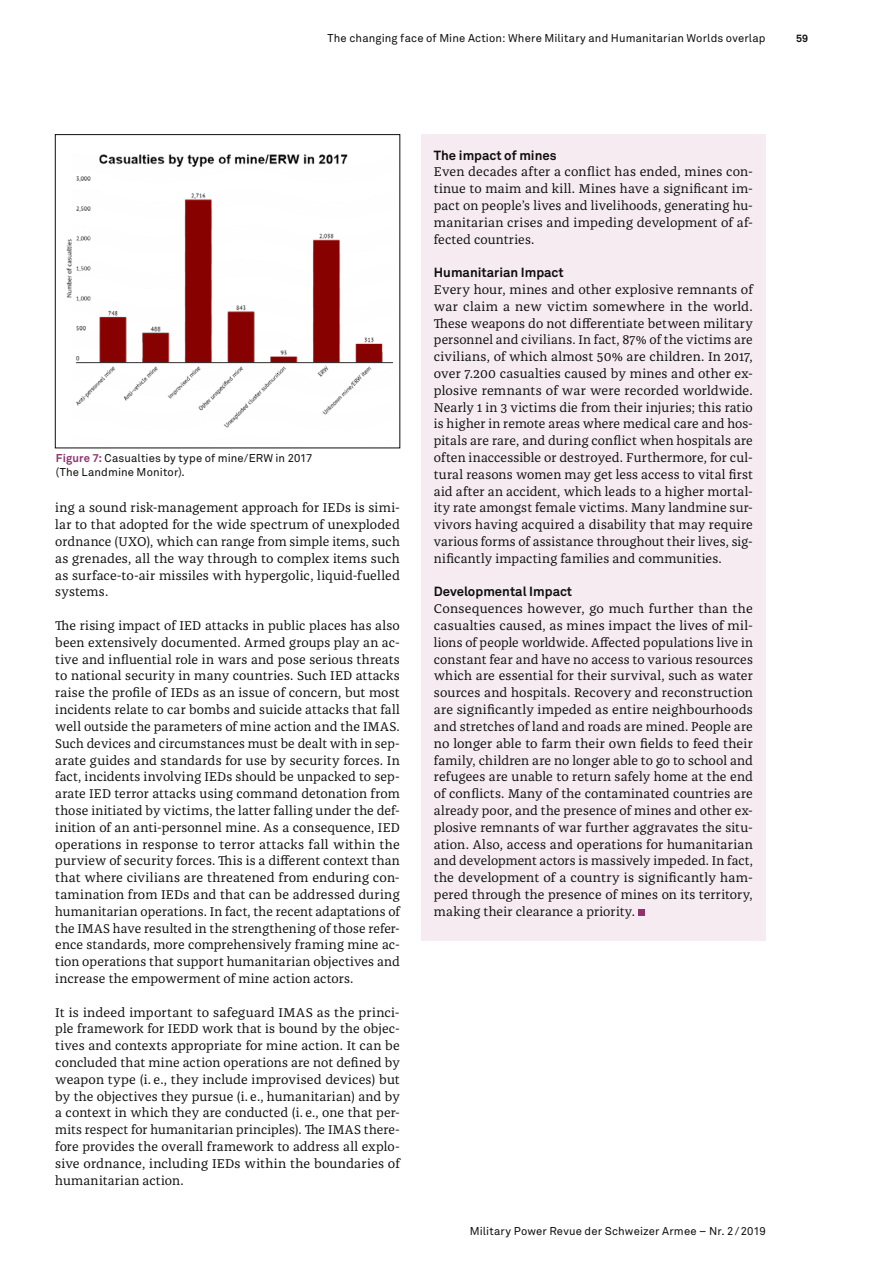
<style>
.page{position:relative;width:872px;height:1263px;background:#fff}
.page>*{position:absolute;margin:0;border:0;box-sizing:border-box;transform-origin:0 0}
._02_01_Grundtext{font:13.2px/16.8px "Franziska OT";letter-spacing:.01em;color:#0e0e0d;text-align:justify}
._01_04_Zwischentitel{font:700 13.2px "Akkurat Pro";color:#0e0e0d}
._04_03_Legende{font:11.25px/13.5px "Akkurat Pro";letter-spacing:.015em;color:#0e0e0d}
.t1{font:700 10.5px "Akkurat Pro";color:#0e0e0d}
.s1{font-weight:700;color:#91326c}
</style>
<div class="page">
<div style="left:421px;top:134px;width:344px;height:807px;background:#f5ebf1"></div>
<div style="left:638px;top:909px;width:6px;height:7px;background:#91326c"></div>
<img style="left:66px;top:154px;width:326px;height:274px">
<div style="left:55px;top:134px;width:345px;height:314px;border:1px solid #0e0e0d"></div>
<p class="_04_03_Legende" style="left:327px;top:32px;width:439px">The changing face of Mine Action: Where Military and Humanitarian Worlds overlap</p>
<p class="t1" style="left:796px;top:32px;width:14px">59</p>
<p class="_04_03_Legende" style="left:56px;top:452px;width:258px"><span class="s1">Figure 7:</span> Casualties by type of mine/ERW in 2017 (The Landmine Monitor).</p>
<p class="_02_01_Grundtext" style="left:55px;top:500px;width:346px">ing a sound risk-management approach for IEDs is simi&shy;lar to that adopted for the wide spectrum of unexploded ordnance (UXO), which can range from simple items, such as grenades, all the way through to complex items such as surface-to-air missiles with hypergolic, liquid-fuelled systems.</p>
<p class="_02_01_Grundtext" style="left:55px;top:617px;width:346px">The rising impact of IED attacks in public places has also been extensively documented. Armed groups play an ac&shy;tive and influential role in wars and pose serious threats to national security in many countries. Such IED attacks raise the profile of IEDs as an issue of concern, but most incidents relate to car bombs and suicide attacks that fall well outside the parameters of mine action and the IMAS.<br>Such devices and circumstances must be dealt with in sep&shy;arate guides and standards for use by security forces. In fact, incidents involving IEDs should be unpacked to sep&shy;arate IED terror attacks using command detonation from those initiated by victims, the latter falling under the def&shy;inition of an anti-personnel mine. As a consequence, IED operations in response to terror attacks fall within the purview of security forces. This is a different context than that where civilians are threatened from enduring con&shy;tamination from IEDs and that can be addressed during humanitarian operations. In fact, the recent adaptations of the IMAS have resulted in the strengthening of those refer&shy;ence standards, more comprehensively framing mine ac&shy;tion operations that support humanitarian objectives and increase the empowerment of mine action actors.</p>
<p class="_02_01_Grundtext" style="left:55px;top:1004px;width:346px">It is indeed important to safeguard IMAS as the princi&shy;ple framework for IEDD work that is bound by the objec&shy;tives and contexts appropriate for mine action. It can be concluded that mine action operations are not defined by weapon type (i. e., they include improvised devices) but by the objectives they pursue (i. e., humanitarian) and by a context in which they are conducted (i. e., one that per&shy;mits respect for humanitarian principles). The IMAS there&shy;fore provides the overall framework to address all explo&shy;sive ordnance, including IEDs within the boundaries of humanitarian action.</p>
<p class="_01_04_Zwischentitel" style="left:434px;top:147px;width:124px">The impact of mines</p>
<p class="_02_01_Grundtext" style="left:434px;top:164px;width:320px">Even decades after a conflict has ended, mines con&shy;tinue to maim and kill. Mines have a significant im&shy;pact on people’s lives and livelihoods, generating hu&shy;manitarian crises and impeding development of af&shy;fected countries.</p>
<p class="_01_04_Zwischentitel" style="left:434px;top:264px;width:131px">Humanitarian Impact</p>
<p class="_02_01_Grundtext" style="left:434px;top:281px;width:320px">Every hour, mines and other explosive remnants of war claim a new victim somewhere in the world.<br>These weapons do not differentiate between military personnel and civilians. In fact, 87% of the victims are civilians, of which almost 50% are children. In 2017, over 7.200 casualties caused by mines and other ex&shy;plosive remnants of war were recorded worldwide.<br>Nearly 1 in 3 victims die from their injuries; this ratio is higher in remote areas where medical care and hos&shy;pitals are rare, and during conflict when hospitals are often inaccessible or destroyed. Furthermore, for cul&shy;tural reasons women may get less access to vital first aid after an accident, which leads to a higher mortal&shy;ity rate amongst female victims. Many landmine sur&shy;vivors having acquired a disability that may require various forms of assistance throughout their lives, sig&shy;nificantly impacting families and communities.</p>
<p class="_01_04_Zwischentitel" style="left:434px;top:584px;width:140px">Developmental Impact</p>
<p class="_02_01_Grundtext" style="left:434px;top:601px;width:320px">Consequences however, go much further than the casualties caused, as mines impact the lives of mil&shy;lions of people worldwide. Affected populations live in constant fear and have no access to various resources which are essential for their survival, such as water sources and hospitals. Recovery and reconstruction are significantly impeded as entire neighbourhoods and stretches of land and roads are mined. People are no longer able to farm their own fields to feed their family, children are no longer able to go to school and refugees are unable to return safely home at the end of conflicts. Many of the contaminated countries are already poor, and the presence of mines and other ex&shy;plosive remnants of war further aggravates the situ&shy;ation. Also, access and operations for humanitarian and development actors is massively impeded. In fact, the development of a country is significantly ham&shy;pered through the presence of mines on its territory, making their clearance a priority.</p>
<p class="_04_03_Legende" style="left:470px;top:1224px;width:297px">Military Power Revue der Schweizer Armee – Nr. 2/2019</p>
</div>
